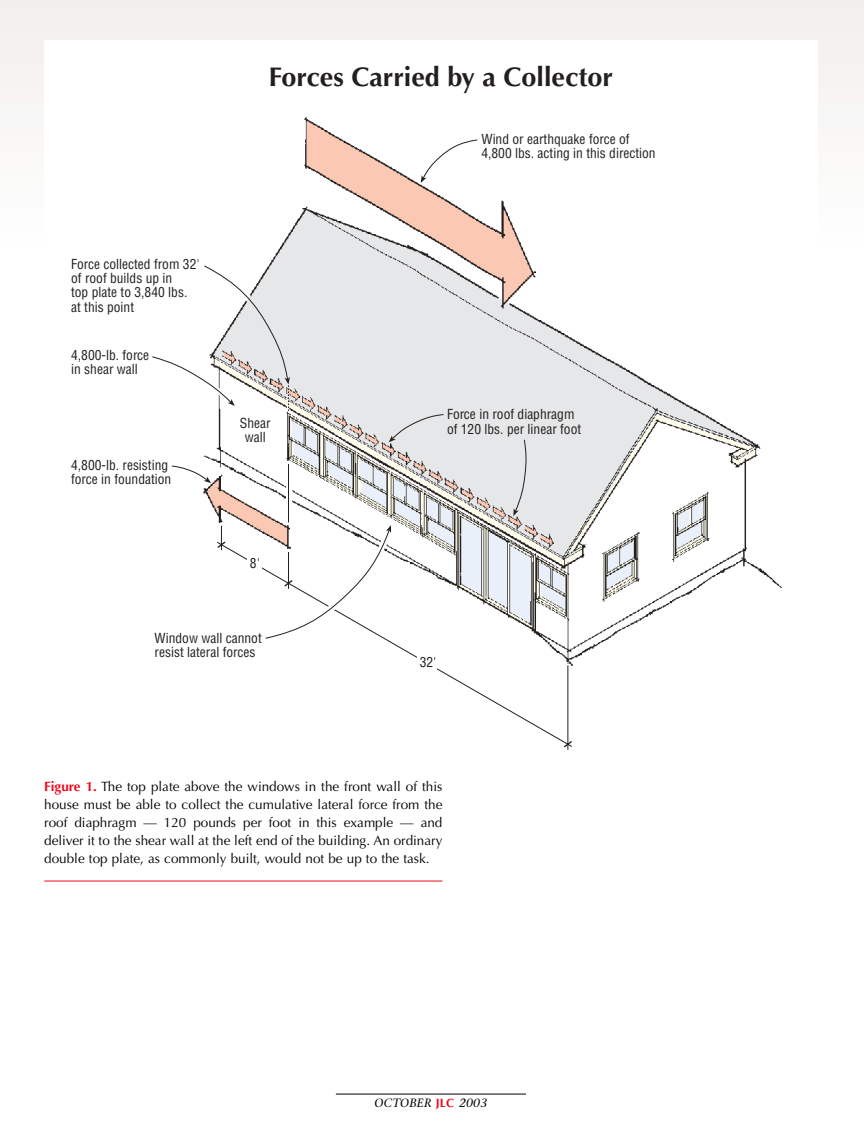
<style>
.page{position:relative;width:864px;height:1134px;background:#fff}
.page>*{position:absolute;margin:0;border:0;box-sizing:border-box;transform-origin:0 0}
.t1{font:700 27px "Optima";color:#231f1f}
.t2{font:condensed 13.5px/14.2px "Helvetica";color:#231f1f}
.t3{font:13.5px/18px "Optima";color:#000;text-align:justify}
.t4{font:italic 12px "Stone Serif";letter-spacing:.015em;color:#000}
.s1{font-weight:700;color:#f00a1e}
.s2{font-family:"Optima";font-weight:700;font-style:normal;color:#f00a1e}
</style>
<div class="page">
<div style="left:0;top:181px;width:864px;height:33px;background:#fcfbfb"></div>
<div style="left:0;top:155px;width:864px;height:33px;background:#fafaf9"></div>
<div style="left:0;top:129px;width:864px;height:33px;background:#f9f8f7"></div>
<div style="left:0;top:103px;width:864px;height:34px;background:#f7f6f6"></div>
<div style="left:0;top:78px;width:864px;height:33px;background:#f7f4f3"></div>
<div style="left:0;top:52px;width:864px;height:33px;background:#f6f3f1"></div>
<div style="left:0;top:26px;width:864px;height:33px;background:#f4f1ef"></div>
<div style="left:0;top:0;width:864px;height:34px;background:#f2efee"></div>
<div style="left:44px;top:40px;width:774px;height:744px;background:#fff"></div>
<img style="left:269px;top:118px;width:512px;height:540px">
<svg style="left:269px;top:540px;width:305px;height:209px"></svg>
<svg style="left:421px;top:139px;width:57px;height:44px"></svg>
<svg style="left:152px;top:265px;width:414px;height:374px"></svg>
<hr style="left:336px;top:1094px;width:190px;height:1px;background:#000">
<hr style="left:44px;top:881px;width:398px;height:1px;background:#f00a1e">
<h1 class="t1" style="left:269px;top:65px;width:346px">Forces Carried by a Collector</h1>
<p class="t2" style="left:71px;top:258px;width:130px">Force collected from 32' of roof builds up in<br>top plate to 3,840 lbs. at this point</p>
<p class="t2" style="left:71px;top:349px;width:80px">4,800-lb. force in shear wall</p>
<p class="t2" style="left:71px;top:459px;width:102px">4,800-lb. resisting force in foundation</p>
<p class="t2" style="left:240px;top:417px;width:32px;text-align:center">Shear wall</p>
<p class="t2" style="left:250px;top:557px;width:12px">8'</p>
<p class="t2" style="left:155px;top:632px;width:109px">Window wall cannot resist lateral forces</p>
<p class="t2" style="left:481px;top:133px;width:176px">Wind or earthquake force of<br>4,800 lbs. acting in this direction</p>
<p class="t2" style="left:447px;top:408px;width:136px">Force in roof diaphragm of 120 lbs. per linear foot</p>
<p class="t2" style="left:420px;top:656px;width:18px">32'</p>
<p class="t3" style="left:44px;top:779px;width:400px"><span class="s1">Figure 1.</span> The top plate above the windows in the front wall of this house must be able to collect the cumulative lateral force from the roof diaphragm — 120 pounds per foot in this example — and deliver it to the shear wall at the left end of the building. An ordinary double top plate, as commonly built, would not be up to the task.</p>
<p class="t4" style="left:375px;top:1099px;width:114px">OCTOBER <span class="s2">JLC</span> 2003</p>
</div>
